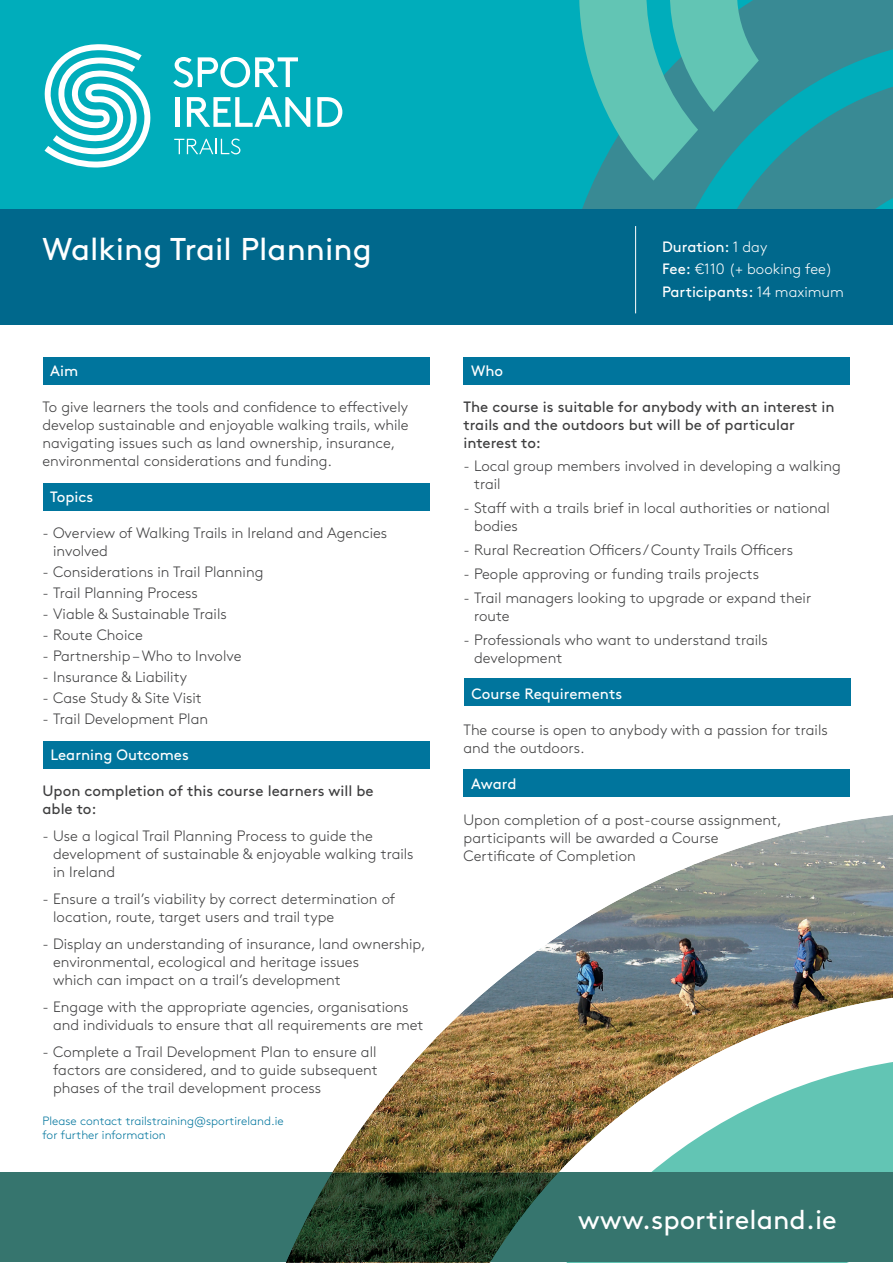
<style>
.page{position:relative;width:893px;height:1263px;background:#fff}
.page>*{position:absolute;margin:0;border:0;box-sizing:border-box;transform-origin:0 0}
.t1{font:31.5px "Brown";color:#fff}
.t2{font:27px "Brown";color:#fff}
.t3{font:300 15px/18px "Brown";color:#3e3e3f}
.t4{font:15px/18px "Brown";color:#3e3e3f}
.t5{font:300 15px/22.5px "Brown";color:#fff}
.t6{font:15px "Brown";color:#fff}
.t7{font:300 12px/13.5px "Brown";color:#00759d}
.s1{font-weight:400}
</style>
<div class="page">
<div style="left:0;top:0;width:893px;height:210px;background:#00adbb"></div>
<svg style="left:173px;top:57px;width:125px;height:30px"></svg>
<hr style="left:176px;top:97px;width:4px;height:30px;background:#fff">
<svg style="left:187px;top:97px;width:123px;height:30px"></svg>
<svg style="left:317px;top:97px;width:25px;height:30px"></svg>
<svg style="left:44px;top:44px;width:107px;height:124px"></svg>
<svg style="left:174px;top:139px;width:66px;height:15px"></svg>
<svg style="left:566px;top:1062px;width:327px;height:201px;fill:#62c5b4"></svg>
<div style="left:0;top:1173px;width:893px;height:89px;background:#36756e"></div>
<svg style="left:582px;top:0;width:311px;height:209px;background:#348c97"></svg>
<svg style="left:699px;top:76px;width:194px;height:133px;fill:#398a94"></svg>
<img style="left:694px;top:815px;width:199px;height:201px">
<img style="left:592px;top:864px;width:102px;height:253px">
<img style="left:489px;top:915px;width:103px;height:258px">
<img style="left:437px;top:988px;width:52px;height:275px">
<img style="left:694px;top:1016px;width:117px;height:50px">
<img style="left:386px;top:1037px;width:51px;height:226px">
<img style="left:335px;top:1095px;width:51px;height:168px">
<img style="left:591px;top:1117px;width:28px;height:24px">
<img style="left:285px;top:1168px;width:50px;height:95px">
<img style="left:286px;top:1173px;width:272px;height:89px">
<div style="left:0;top:209px;width:893px;height:116px;background:#00688c"></div>
<svg style="left:579px;top:0;width:180px;height:181px"></svg>
<div style="left:43px;top:357px;width:386px;height:28px;background:#00759d"></div>
<div style="left:43px;top:483px;width:386px;height:28px;background:#00759d"></div>
<hr style="left:635px;top:226px;width:1px;height:87px;background:#fff">
<div style="left:43px;top:741px;width:386px;height:28px;background:#00759d"></div>
<div style="left:463px;top:357px;width:387px;height:28px;background:#00759d"></div>
<div style="left:464px;top:677px;width:387px;height:28px;background:#00759d"></div>
<div style="left:463px;top:769px;width:387px;height:28px;background:#00759d"></div>
<h1 class="t1" style="left:43px;top:238px;width:331px">Walking Trail Planning</h1>
<p class="t6" style="left:50px;top:366px;width:30px">Aim</p>
<p class="t3" style="left:43px;top:400px;width:368px">To give learners the tools and confidence to effectively develop sustainable and enjoyable walking trails, while navigating issues such as land ownership, insurance, environmental considerations and funding.</p>
<p class="t6" style="left:50px;top:492px;width:45px">Topics</p>
<p class="t3" style="left:53px;top:526px;width:336px;text-indent:-11px">- Overview of Walking Trails in Ireland and Agencies involved</p>
<p class="t3" style="left:43px;top:565px;width:222px">- Considerations in Trail Planning</p>
<p class="t3" style="left:43px;top:586px;width:157px">- Trail Planning Process</p>
<p class="t3" style="left:43px;top:607px;width:186px">- Viable &amp; Sustainable Trails</p>
<p class="t3" style="left:43px;top:628px;width:102px">- Route Choice</p>
<p class="t3" style="left:43px;top:649px;width:200px">- Partnership –Who to Involve</p>
<p class="t3" style="left:43px;top:670px;width:146px">- Insurance &amp; Liability</p>
<p class="t3" style="left:43px;top:691px;width:161px">- Case Study &amp; Site Visit</p>
<p class="t3" style="left:43px;top:712px;width:167px">- Trail Development Plan</p>
<p class="t6" style="left:51px;top:750px;width:140px">Learning Outcomes</p>
<p class="t4" style="left:43px;top:784px;width:333px">Upon completion of this course learners will be able to:</p>
<p class="t3" style="left:53px;top:829px;width:362px;text-indent:-11px">- Use a logical Trail Planning Process to guide the development of sustainable &amp; enjoyable walking trails in Ireland</p>
<p class="t3" style="left:53px;top:892px;width:344px;text-indent:-11px">- Ensure a trail’s viability by correct determination of location, route, target users and trail type</p>
<p class="t3" style="left:53px;top:937px;width:374px;text-indent:-11px">- Display an understanding of insurance, land ownership, environmental, ecological and heritage issues<br>which can impact on a trail’s development</p>
<p class="t3" style="left:53px;top:1000px;width:372px;text-indent:-11px">- Engage with the appropriate agencies, organisations and individuals to ensure that all requirements are met</p>
<p class="t3" style="left:53px;top:1045px;width:326px;text-align:justify;text-indent:-11px">- Complete a Trail Development Plan to ensure all factors are considered, and to guide subsequent phases of the trail development process</p>
<p class="t7" style="left:43px;top:1116px;width:243px">Please contact trailstraining@sportireland.ie for further information</p>
<p class="t5" style="left:662px;top:237px;width:183px"><span class="s1">Duration:</span> 1 day<br><span class="s1">Fee:</span> €110 (+ booking fee)<br><span class="s1">Participants:</span> 14 maximum</p>
<p class="t6" style="left:471px;top:366px;width:34px">Who</p>
<p class="t4" style="left:463px;top:400px;width:373px">The course is suitable for anybody with an interest in trails and the outdoors but will be of particular interest to:</p>
<p class="t3" style="left:474px;top:458px;width:368px;text-indent:-11px">- Local group members involved in developing a walking trail</p>
<p class="t3" style="left:474px;top:500px;width:357px;text-indent:-11px">- Staff with a trails brief in local authorities or national bodies</p>
<p class="t3" style="left:463px;top:542px;width:331px">- Rural Recreation Officers /County Trails Officers</p>
<p class="t3" style="left:463px;top:566px;width:297px">- People approving or funding trails projects</p>
<p class="t3" style="left:474px;top:590px;width:339px;text-indent:-11px">- Trail managers looking to upgrade or expand their route</p>
<p class="t3" style="left:474px;top:632px;width:295px;text-indent:-11px">- Professionals who want to understand trails development</p>
<p class="t6" style="left:472px;top:688px;width:152px">Course Requirements</p>
<p class="t3" style="left:463px;top:722px;width:366px">The course is open to anybody with a passion for trails and the outdoors.</p>
<p class="t6" style="left:471px;top:778px;width:47px">Award</p>
<p class="t3" style="left:463px;top:812px;width:320px">Upon completion of a post-course assignment, participants will be awarded a Course<br>Certificate of Completion</p>
<h2 class="t2" style="left:578px;top:1210px;width:260px">www.sportireland.ie</h2>
</div>
